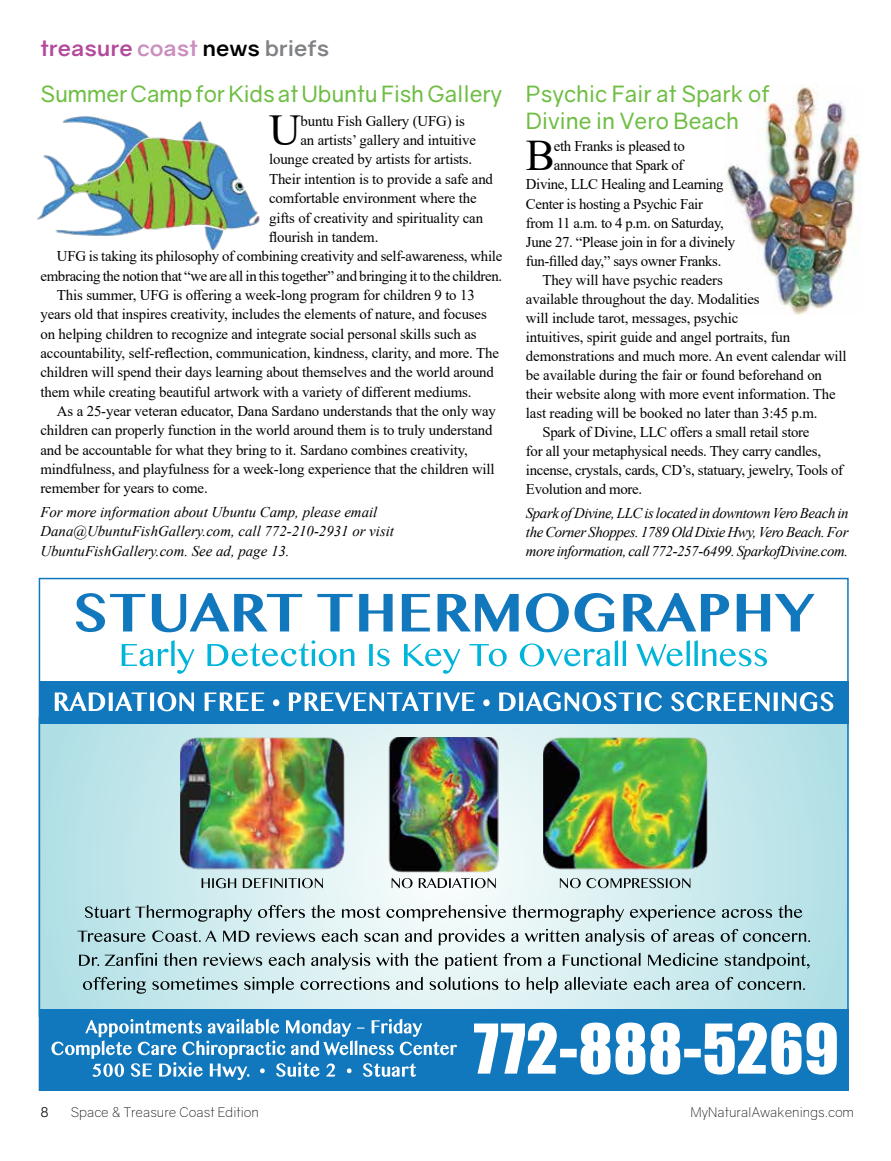
<style>
.page{position:relative;width:891px;height:1161px;background:#fff}
.page>*{position:absolute;margin:0;border:0;box-sizing:border-box;transform-origin:0 0}
.t1{font:44.1px "Times New Roman";color:#000}
.t2{font:43.65px "Times New Roman";color:#000}
.t3{font:22.5px/27px "Gravity";letter-spacing:-.005em;color:#6fbe44}
.t4{font:700 21px "Gravity";color:#b44a9c;scale:1.1 1}
.t5{font:14.85px "Times New Roman";letter-spacing:-.01em;color:#000}
.t6{font:italic 14.85px/19.4px "Times New Roman";color:#000}
.t7{font:300 13.5px "Gravity";color:#000}
.t8{font:13.5px "Gravity";color:#000}
.s1{color:#cb8ebe}
.s2{color:#000}
.s3{color:#808285}
</style>
<div class="page">
<svg style="left:42px;top:723px;width:804px;height:286px;background:#c9e9ec"></svg>
<div style="left:39px;top:681px;width:810px;height:42px;background:#1178bd"></div>
<img style="left:386px;top:737px;width:115px;height:136px">
<img style="left:543px;top:737px;width:164px;height:134px">
<div style="left:39px;top:1009px;width:810px;height:82px;background:#1178bd"></div>
<img style="left:180px;top:737px;width:164px;height:134px">
<svg style="left:83px;top:977px;width:722px;height:17px;background:#abc1c3"></svg>
<svg style="left:79px;top:953px;width:731px;height:17px;background:#acc1c3"></svg>
<svg style="left:77px;top:929px;width:733px;height:17px;background:#b0c5c7"></svg>
<svg style="left:85px;top:905px;width:717px;height:17px;background:#b0c2c4"></svg>
<svg style="left:392px;top:878px;width:104px;height:10px"></svg>
<svg style="left:560px;top:878px;width:130px;height:10px"></svg>
<svg style="left:202px;top:878px;width:121px;height:10px"></svg>
<svg style="left:51px;top:1019px;width:406px;height:61px"></svg>
<svg style="left:474px;top:1023px;width:363px;height:52px"></svg>
<svg style="left:55px;top:692px;width:778px;height:19px"></svg>
<svg style="left:122px;top:640px;width:645px;height:34px"></svg>
<svg style="left:76px;top:593px;width:739px;height:39px"></svg>
<img style="left:37px;top:116px;width:223px;height:135px">
<img style="left:726px;top:85px;width:135px;height:230px">
<h3 class="t4" style="left:40px;top:36px;width:264px">treasure <span class="s1">coast</span> <span class="s2">news</span> <span class="s3">briefs</span></h3>
<h3 class="t3" style="left:40px;top:81px;width:463px">Summer Camp for Kids at Ubuntu Fish Gallery</h3>
<h1 class="t1" style="left:269px;top:99px;width:33px">U</h1>
<p class="t5" style="left:301px;top:110px;width:166px">buntu Fish Gallery (UFG) is</p>
<p class="t5" style="left:301px;top:130px;width:177px">an artists’ gallery and intuitive</p>
<p class="t5" style="left:269px;top:149px;width:205px">lounge created by artists for artists.</p>
<p class="t5" style="left:269px;top:168px;width:225px">Their intention is to provide a safe and</p>
<p class="t5" style="left:269px;top:188px;width:209px">comfortable environment where the</p>
<p class="t5" style="left:269px;top:207px;width:216px">gifts of creativity and spirituality can</p>
<p class="t5" style="left:269px;top:226px;width:111px">flourish in tandem.</p>
<p class="t5" style="left:57px;top:246px;width:447px">UFG is taking its philosophy of combining creativity and self-awareness, while</p>
<p class="t5" style="left:40px;top:265px;width:463px">embracing the notion that “we are all in this together” and bringing it to the children.</p>
<p class="t5" style="left:57px;top:284px;width:419px">This summer, UFG is offering a week-long program for children 9 to 13</p>
<p class="t5" style="left:40px;top:304px;width:448px">years old that inspires creativity, includes the elements of nature, and focuses</p>
<p class="t5" style="left:40px;top:323px;width:438px">on helping children to recognize and integrate social personal skills such as</p>
<p class="t5" style="left:40px;top:343px;width:460px">accountability, self-reflection, communication, kindness, clarity, and more. The</p>
<p class="t5" style="left:40px;top:362px;width:455px">children will spend their days learning about themselves and the world around</p>
<p class="t5" style="left:40px;top:381px;width:432px">them while creating beautiful artwork with a variety of different mediums.</p>
<p class="t5" style="left:57px;top:401px;width:441px">As a 25-year veteran educator, Dana Sardano understands that the only way</p>
<p class="t5" style="left:40px;top:420px;width:454px">children can properly function in the world around them is to truly understand</p>
<p class="t5" style="left:40px;top:439px;width:429px">and be accountable for what they bring to it. Sardano combines creativity,</p>
<p class="t5" style="left:40px;top:459px;width:456px">mindfulness, and playfulness for a week-long experience that the children will</p>
<p class="t5" style="left:40px;top:478px;width:169px">remember for years to come.</p>
<p class="t6" style="left:40px;top:502px;width:355px">For more information about Ubuntu Camp, please email<br>Dana@UbuntuFishGallery.com, call 772-210-2931 or visit<br>UbuntuFishGallery.com. See ad, page 13.</p>
<h3 class="t3" style="left:526px;top:81px;width:245px">Psychic Fair at Spark of<br>Divine in Vero Beach</h3>
<h2 class="t2" style="left:526px;top:125px;width:31px">B</h2>
<p class="t5" style="left:554px;top:136px;width:132px">eth Franks is pleased to</p>
<p class="t5" style="left:554px;top:155px;width:131px">announce that Spark of</p>
<p class="t5" style="left:526px;top:174px;width:199px">Divine, LLC Healing and Learning</p>
<p class="t5" style="left:526px;top:193px;width:178px">Center is hosting a Psychic Fair</p>
<p class="t5" style="left:526px;top:212px;width:199px">from 11 a.m. to 4 p.m. on Saturday,</p>
<p class="t5" style="left:526px;top:231px;width:211px">June 27. “Please join in for a divinely</p>
<p class="t5" style="left:526px;top:250px;width:197px">fun-filled day,” says owner Franks.</p>
<p class="t5" style="left:542px;top:269px;width:182px">They will have psychic readers</p>
<p class="t5" style="left:526px;top:288px;width:235px">available throughout the day. Modalities</p>
<p class="t5" style="left:526px;top:307px;width:214px">will include tarot, messages, psychic</p>
<p class="t5" style="left:526px;top:326px;width:266px">intuitives, spirit guide and angel portraits, fun</p>
<p class="t5" style="left:526px;top:346px;width:322px">demonstrations and much more. An event calendar will</p>
<p class="t5" style="left:526px;top:365px;width:298px">be available during the fair or found beforehand on</p>
<p class="t5" style="left:526px;top:384px;width:311px">their website along with more event information. The</p>
<p class="t5" style="left:526px;top:403px;width:293px">last reading will be booked no later than 3:45 p.m.</p>
<p class="t5" style="left:542px;top:422px;width:269px">Spark of Divine, LLC offers a small retail store</p>
<p class="t5" style="left:526px;top:441px;width:297px">for all your metaphysical needs. They carry candles,</p>
<p class="t5" style="left:526px;top:460px;width:319px">incense, crystals, cards, CD’s, statuary, jewelry, Tools of</p>
<p class="t5" style="left:526px;top:479px;width:118px">Evolution and more.</p>
<p class="t6" style="left:526px;top:503px;width:324px;text-align:justify">Spark of Divine, LLC is located in downtown Vero Beach in the Corner Shoppes. 1789 Old Dixie Hwy, Vero Beach. For more information, call 772-257-6499. SparkofDivine.com.</p>
<p class="t8" style="left:40px;top:1104px;width:10px">8</p>
<p class="t7" style="left:71px;top:1104px;width:190px">Space &amp; Treasure Coast Edition</p>
<p class="t7" style="left:691px;top:1104px;width:165px">MyNaturalAwakenings.com</p>
</div>
